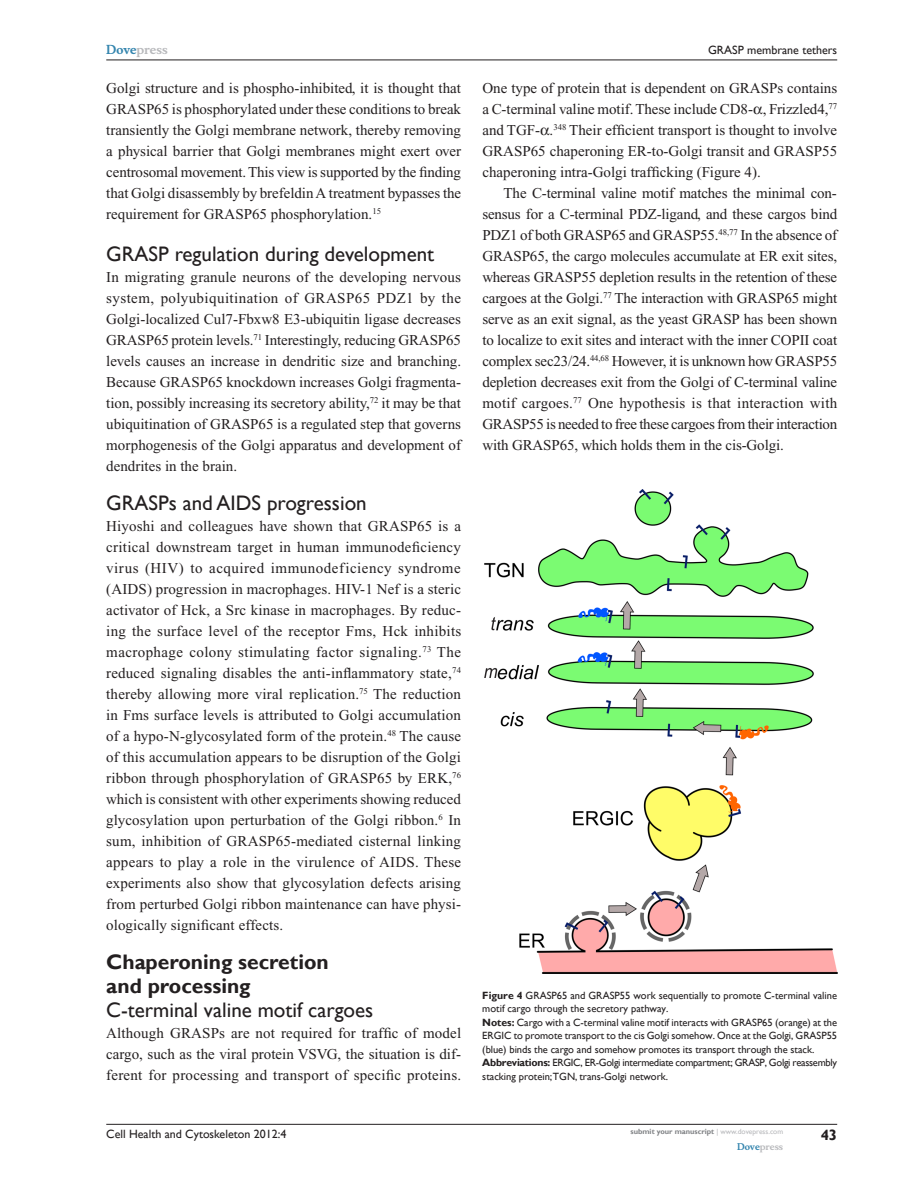
<style>
.page{position:relative;width:918px;height:1188px;background:#fff}
.page>*{position:absolute;margin:0;border:0;box-sizing:border-box;transform-origin:0 0}
.t1{font:21px "Gill Sans";color:#231f20}
.t2{font:700 21px/24px "Gill Sans";color:#231f20}
.t3{font:15px/21px "Times New Roman";color:#231f20;text-align:justify}
.t4{font:700 15px "Gill Sans";color:#231f20}
.t5{font:12px "Gill Sans";color:#231f20}
.t6{font:700 12px "Musee";color:#b8b9bc}
.t7{font:10.5px/13.5px "Gill Sans";letter-spacing:-.005em;color:#231f20}
.t8{font:700 9px "Musee";color:#b8b9bc}
.t9{font:700 7.5px "Gill Sans";color:#808285}
.s1{color:#3485ae}
.s2{font-weight:700}
.s3{font-weight:400;color:#b8b9bc}
</style>
<div class="page">
<img style="left:484px;top:489px;width:353px;height:484px">
<hr style="left:106px;top:1124px;width:731px;height:1px;background:#231f20">
<hr style="left:106px;top:60px;width:731px;height:1px;background:#231f20">
<p class="t6" style="left:106px;top:43px;width:63px"><span class="s1">Dove</span>press</p>
<p class="t5" style="left:708px;top:43px;width:131px">GRASP membrane tethers</p>
<p class="t3" style="left:106px;top:77px;width:356px">Golgi structure and is phospho-inhibited, it is thought that GRASP65 is phosphorylated under these conditions to break transiently the Golgi membrane network, thereby removing a physical barrier that Golgi membranes might exert over centrosomal movement. This view is supported by the finding that Golgi disassembly by brefeldin A treatment bypasses the requirement for GRASP65 phosphorylation.<sup>15</sup></p>
<h1 class="t1" style="left:106px;top:241px;width:330px">GRASP regulation during development</h1>
<p class="t3" style="left:106px;top:266px;width:356px">In migrating granule neurons of the developing nervous system, polyubiquitination of GRASP65 PDZ1 by the Golgi-localized Cul7-Fbxw8 E3-ubiquitin ligase decreases GRASP65 protein levels.<sup>71</sup> Interestingly, reducing GRASP65 levels causes an increase in dendritic size and branching.<br>Because GRASP65 knockdown increases Golgi fragmenta&shy;tion, possibly increasing its secretory ability,<sup>72</sup> it may be that ubiquitination of GRASP65 is a regulated step that governs morphogenesis of the Golgi apparatus and development of dendrites in the brain.</p>
<h1 class="t1" style="left:106px;top:490px;width:262px">GRASPs and AIDS progression</h1>
<p class="t3" style="left:106px;top:515px;width:357px">Hiyoshi and colleagues have shown that GRASP65 is a critical downstream target in human immunodeficiency virus (HIV) to acquired immunodeficiency syndrome (AIDS) progression in macrophages. HIV-1 Nef is a steric activator of Hck, a Src kinase in macrophages. By reduc&shy;ing the surface level of the receptor Fms, Hck inhibits macrophage colony stimulating factor signaling.<sup>73</sup> The reduced signaling disables the anti-inflammatory state,<sup>74 </sup>thereby allowing more viral replication.<sup>75</sup> The reduction in Fms surface levels is attributed to Golgi accumulation of a hypo-N-glycosylated form of the protein.<sup>48</sup> The cause of this accumulation appears to be disruption of the Golgi ribbon through phosphorylation of GRASP65 by ERK,<sup>76 </sup>which is consistent with other experiments showing reduced glycosylation upon perturbation of the Golgi ribbon.<sup>6</sup> In sum, inhibition of GRASP65-mediated cisternal linking appears to play a role in the virulence of AIDS. These experiments also show that glycosylation defects arising from perturbed Golgi ribbon maintenance can have physi&shy;ologically significant effects.</p>
<h1 class="t2" style="left:106px;top:950px;width:224px">Chaperoning secretion and processing</h1>
<h1 class="t1" style="left:106px;top:997px;width:268px">C-terminal valine motif cargoes</h1>
<p class="t3" style="left:106px;top:1022px;width:357px">Although GRASPs are not required for traffic of model cargo, such as the viral protein VSVG, the situation is dif&shy;ferent for processing and transport of specific proteins.</p>
<p class="t3" style="left:482px;top:77px;width:356px">One type of protein that is dependent on GRASPs contains a C-terminal valine motif. These include CD8- , Frizzled4,<sup>77 </sup>and TGF- .<sup>348</sup> Their efficient transport is thought to involve GRASP65 chaperoning ER-to-Golgi transit and GRASP55 chaperoning intra-Golgi trafficking (Figure 4).</p>
<p class="t3" style="left:482px;top:182px;width:356px;text-indent:21px">The C-terminal valine motif matches the minimal con&shy;sensus for a C-terminal PDZ-ligand, and these cargos bind PDZ1 of both GRASP65 and GRASP55.<sup>48,77</sup> In the absence of GRASP65, the cargo molecules accumulate at ER exit sites, whereas GRASP55 depletion results in the retention of these cargoes at the Golgi.<sup>77</sup> The interaction with GRASP65 might serve as an exit signal, as the yeast GRASP has been shown to localize to exit sites and interact with the inner COPII coat complex sec23/24.<sup>44,68</sup> However, it is unknown how GRASP55 depletion decreases exit from the Golgi of C-terminal valine motif cargoes.<sup>77</sup> One hypothesis is that interaction with GRASP55 is needed to free these cargoes from their interaction with GRASP65, which holds them in the cis-Golgi.</p>
<p class="t7" style="left:482px;top:988px;width:356px"><span class="s2">Figure 4</span> GRASP65 and GRASP55 work sequentially to promote C-terminal valine motif cargo through the secretory pathway.<br><span class="s2">Notes:</span> Cargo with a C-terminal valine motif interacts with GRASP65 (orange) at the ERGIC to promote transport to the cis Golgi somehow. Once at the Golgi, GRASP55 (blue) binds the cargo and somehow promotes its transport through the stack.<br><span class="s2">Abbreviations:</span> ERGIC, ER-Golgi intermediate compartment; GRASP, Golgi reassembly stacking protein;TGN, trans-Golgi network.</p>
<p class="t5" style="left:106px;top:1127px;width:182px">Cell Health and Cytoskeleton 2012:4</p>
<p class="t9" style="left:631px;top:1127px;width:154px">submit your manuscript <span class="s3">| www.dovepress.com</span></p>
<p class="t8" style="left:737px;top:1141px;width:48px"><span class="s1">Dove</span>press</p>
<p class="t4" style="left:821px;top:1126px;width:18px">43</p>
</div>
